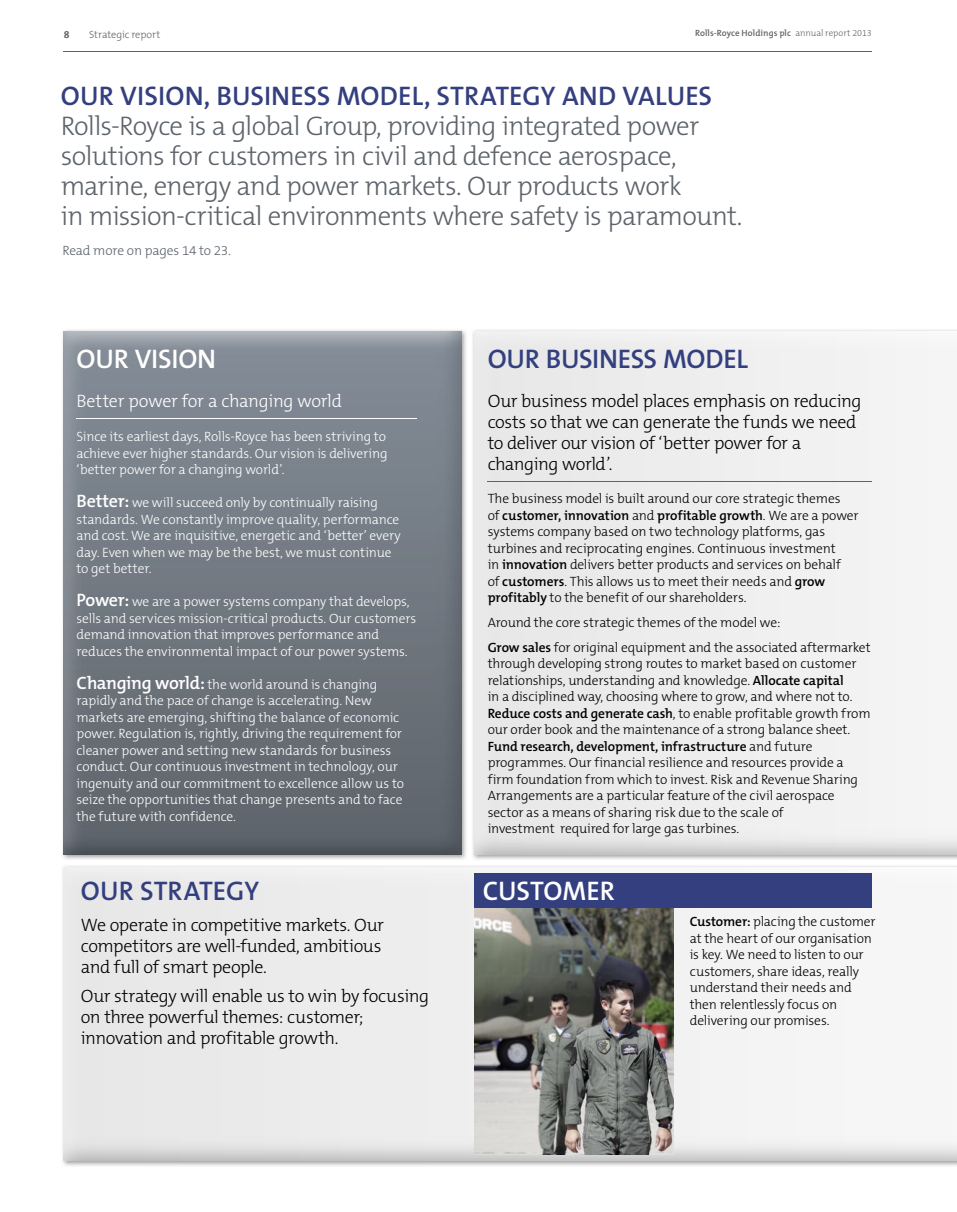
<style>
.page{position:relative;width:957px;height:1212px;background:#fff}
.page>*{position:absolute;margin:0;border:0;box-sizing:border-box;transform-origin:0 0}
.t1{font:300 27px/30px "The Mix B W3";letter-spacing:-.03em;color:#5d636a}
.t2{font:600 27px "The Mix B W6";letter-spacing:.005em;color:#333f7f}
.t3{font:600 27px "The Mix B6";letter-spacing:-.01em;color:#333f7f}
.t4{font:600 27px "The Mix B6";letter-spacing:-.005em;color:#fff}
.t5{font:600 27px "The Mix B W6";color:#fff}
.t6{font:300 18px/21px "The Mix B W3";letter-spacing:-.025em;color:#000}
.t7{font:300 18px "The Mix B W3";letter-spacing:-.015em;color:#fff}
.t8{font:300 13.5px/16.5px "The Mix B W3";letter-spacing:-.01em;color:#000}
.t9{font:300 13.5px/16.5px "The Mix B W3";letter-spacing:-.01em;color:#fff}
.t10{font:600 13.5px "The Mix B W6";letter-spacing:-.005em;color:#000}
.t11{font:300 13.5px "The Mix B W3";letter-spacing:-.015em;color:#5d636a}
.t12{font:300 10.5px "The Mix B W3";letter-spacing:-.015em;color:#636363}
.t13{font:700 10.5px "The Mix B W7";color:#636363}
.t14{font:600 9px "The Mix B W6";color:#636363}
.s1{font-family:"The Mix B W3";font-weight:300}
.s2{font-family:"The Mix B W6";font-weight:600;font-size:18px}
.s3{font-family:"The Mix B W6";font-weight:600}
</style>
<div class="page">
<div style="left:474px;top:332px;width:483px;height:523px;background:#eee"></div>
<img style="left:62px;top:866px;width:895px;height:300px">
<img style="left:64px;top:867px;width:893px;height:294px">
<img style="left:474px;top:908px;width:199px;height:246px">
<div style="left:474px;top:874px;width:398px;height:34px;background:#333f7f"></div>
<img style="left:62px;top:330px;width:404px;height:530px">
<img style="left:64px;top:332px;width:397px;height:523px">
<hr style="left:77px;top:419px;width:340px;height:1px;background:#fff">
<hr style="left:488px;top:481px;width:384px;height:1px;background:#636363">
<hr style="left:64px;top:51px;width:808px;height:1px;background:#636363">
<p class="t13" style="left:64px;top:27px;width:7px">8</p>
<p class="t12" style="left:89px;top:27px;width:72px">Strategic report</p>
<p class="t14" style="left:695px;top:28px;width:178px">Rolls-Royce Holdings plc <span class="s1">annual report 2013</span></p>
<h1 class="t2" style="left:61px;top:79px;width:652px">OUR VISION, BUSINESS MODEL, STRATEGY AND VALUES</h1>
<h1 class="t1" style="left:61px;top:111px;width:683px">Rolls-Royce is a global Group, providing integrated power solutions for customers in civil and defence aerospace, marine, energy and power markets. Our products work<br>in mission-critical environments where safety is paramount.</h1>
<p class="t11" style="left:62px;top:242px;width:170px">Read more on pages 14 to 23.</p>
<h1 class="t4" style="left:77px;top:345px;width:141px">OUR VISION</h1>
<h1 class="t3" style="left:488px;top:345px;width:262px">OUR BUSINESS MODEL</h1>
<h2 class="t7" style="left:77px;top:389px;width:267px">Better power for a changing world</h2>
<p class="t9" style="left:77px;top:428px;width:312px;text-align:justify">Since its earliest days, Rolls-Royce has been striving to achieve ever higher standards. Our vision is delivering ‘better power for a changing world’.</p>
<p class="t9" style="left:77px;top:494px;width:326px"><span class="s2">Better:</span> we will succeed only by continually raising standards. We constantly improve quality, performance and cost. We are inquisitive, energetic and ‘better’ every day. Even when we may be the best, we must continue to get better.</p>
<p class="t9" style="left:77px;top:593px;width:341px"><span class="s2">Power:</span> we are a power systems company that develops, sells and services mission-critical products. Our customers demand innovation that improves performance and reduces the environmental impact of our power systems.</p>
<p class="t9" style="left:77px;top:676px;width:329px"><span class="s2">Changing world:</span> the world around is changing rapidly and the pace of change is accelerating. New markets are emerging, shifting the balance of economic power. Regulation is, rightly, driving the requirement for cleaner power and setting new standards for business conduct. Our continuous investment in technology, our ingenuity and our commitment to excellence allow us to seize the opportunities that change presents and to face the future with confidence.</p>
<h2 class="t6" style="left:488px;top:390px;width:375px">Our business model places emphasis on reducing costs so that we can generate the funds we need to deliver our vision of ‘better power for a changing world’.</h2>
<p class="t8" style="left:488px;top:490px;width:354px">The business model is built around our core strategic themes</p>
<p class="t10" style="left:488px;top:506px;width:372px"><span class="s1">of</span> customer, innovation <span class="s1">and</span> profitable growth<span class="s1">. We are a power</span></p>
<p class="t8" style="left:488px;top:523px;width:354px">systems company based on two technology platforms, gas turbines and reciprocating engines. Continuous investment in <span class="s3">innovation</span> delivers better products and services on behalf of <span class="s3">customers</span>. This allows us to meet their needs and <span class="s3">grow profitably</span> to the benefit of our shareholders.</p>
<p class="t8" style="left:488px;top:610px;width:384px;line-height:24.8px">Around the core strategic themes of the model we:<br><span class="s3">Grow sales</span> for original equipment and the associated aftermarket</p>
<p class="t8" style="left:488px;top:655px;width:384px">through developing strong routes to market based on customer relationships, understanding and knowledge. <span class="s3">Allocate capital<br></span>in a disciplined way, choosing where to grow, and where not to.<br><span class="s3">Reduce costs and generate cash</span>, to enable profitable growth from our order book and the maintenance of a strong balance sheet.</p>
<p class="t10" style="left:488px;top:737px;width:326px">Fund research, development, infrastructure <span class="s1">and future</span></p>
<p class="t8" style="left:488px;top:754px;width:372px">programmes. Our financial resilience and resources provide a firm foundation from which to invest. Risk and Revenue Sharing Arrangements are a particular feature of the civil aerospace sector as a means of sharing risk due to the scale of<br>investment required for large gas turbines.</p>
<h1 class="t2" style="left:81px;top:874px;width:180px">OUR STRATEGY</h1>
<h1 class="t5" style="left:483px;top:874px;width:134px">CUSTOMER</h1>
<h2 class="t6" style="left:81px;top:914px;width:305px">We operate in competitive markets. Our competitors are well-funded, ambitious and full of smart people.</h2>
<h2 class="t6" style="left:81px;top:986px;width:350px">Our strategy will enable us to win by focusing on three powerful themes: customer; innovation and profitable growth.</h2>
<p class="t8" style="left:690px;top:913px;width:187px"><span class="s3">Customer:</span> placing the customer at the heart of our organisation is key. We need to listen to our customers, share ideas, really understand their needs and then relentlessly focus on delivering our promises.</p>
</div>
